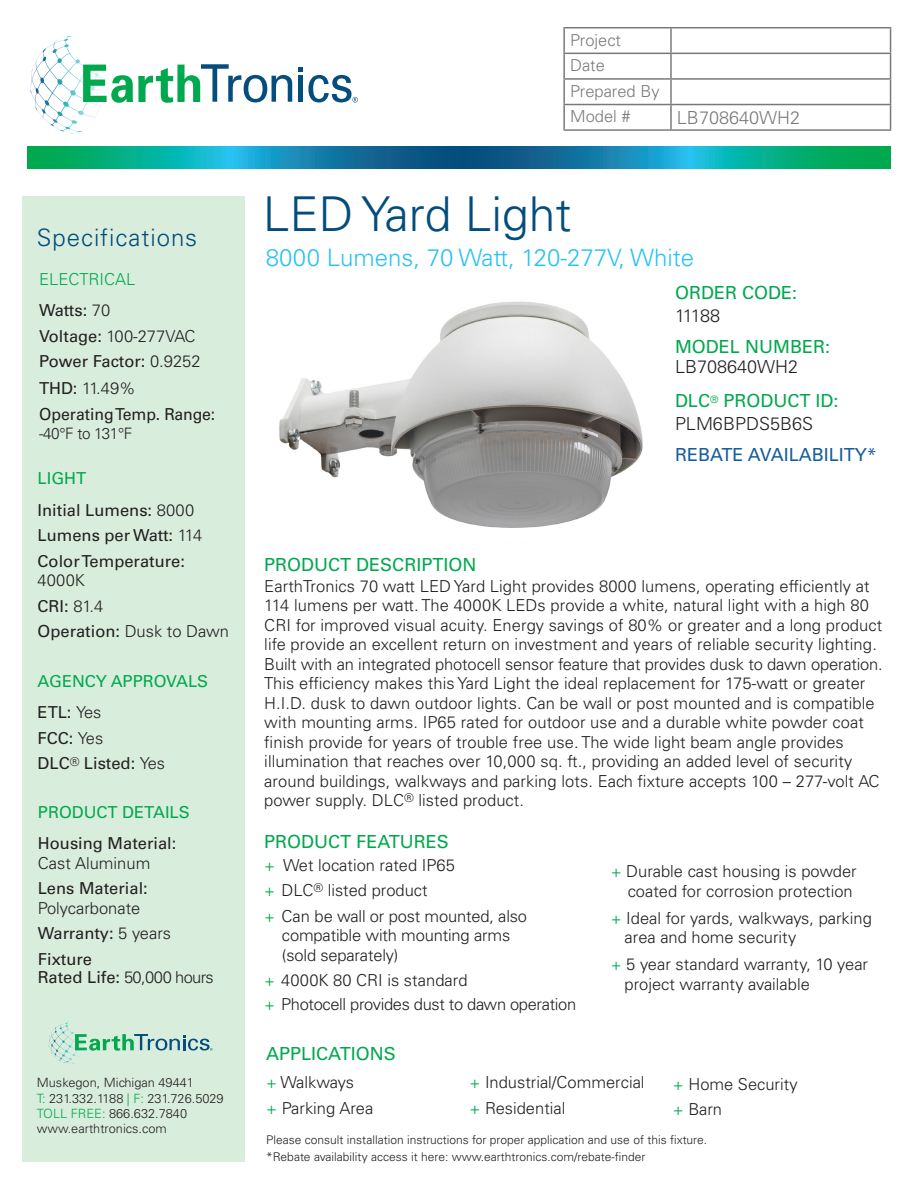
<style>
.page{position:relative;width:918px;height:1188px;background:#fff}
.page>*{position:absolute;margin:0;border:0;box-sizing:border-box;transform-origin:0 0}
.t1{font:300 48px "Univers LT Std";color:#034d7c}
.t2{font:300 24px "Univers LT Std";color:#27c3f3}
.t3{font:300 24px "Univers LT Std";letter-spacing:.04em;color:#034d7c}
.t4{font:18px "Univers LT Std";color:#00a84e}
.t5{font:300 18px "Univers LT Std";color:#231f20}
.t6{font:18px "Univers LT Std";color:#175d9e}
.t7{font:300 16.5px/19.5px "Univers LT Std";letter-spacing:.005em;color:#231f20}
.t8{font:16.5px/31.5px "Univers LT Std";color:#231f20}
.t9{font:300 16.5px "Univers LT Std";letter-spacing:-.02em;color:#231f20}
.t10{font:16.5px/31.5px "Univers LT Std";color:#00a84e}
.t11{font:300 16.5px "Univers LT Std";letter-spacing:-.04em;color:#231f20}
.t12{font:300 16.5px/31.5px "Univers LT Std";color:#00a84e}
.t13{font:300 15.75px "Univers LT Std";letter-spacing:-.02em;color:#231f20}
.t14{font:300 12.75px/15.3px "Univers LT Std";color:#231f20}
.t15{font:300 12px "Univers LT Std";color:#231f20}
.s1{font-weight:400;color:#231f20}
.s2{color:#231f20}
.s3{font-weight:400}
.s4{font-weight:300}
.s5{color:#00a84e}
.s6{font-weight:300;color:#231f20}
</style>
<div class="page">
<div style="left:22px;top:197px;width:223px;height:965px;background:#d9eddd"></div>
<svg style="left:27px;top:146px;width:864px;height:22px;background:#0d9298"></svg>
<svg style="left:49px;top:1022px;width:19px;height:23px"></svg>
<svg style="left:75px;top:1034px;width:138px;height:17px"></svg>
<svg style="left:31px;top:36px;width:39px;height:53px"></svg>
<svg style="left:83px;top:64px;width:209px;height:39px"></svg>
<svg style="left:298px;top:67px;width:60px;height:36px"></svg>
<hr style="left:563px;top:27px;width:108px;height:2px;background:#231f20">
<hr style="left:563px;top:28px;width:2px;height:25px;background:#231f20">
<hr style="left:671px;top:27px;width:220px;height:2px;background:#231f20">
<hr style="left:670px;top:28px;width:2px;height:25px;background:#231f20">
<hr style="left:563px;top:53px;width:108px;height:1px;background:#231f20">
<hr style="left:563px;top:54px;width:2px;height:24px;background:#231f20">
<hr style="left:671px;top:53px;width:220px;height:1px;background:#231f20">
<hr style="left:670px;top:54px;width:2px;height:24px;background:#231f20">
<hr style="left:563px;top:78px;width:108px;height:2px;background:#231f20">
<hr style="left:563px;top:80px;width:2px;height:24px;background:#231f20">
<hr style="left:671px;top:78px;width:220px;height:2px;background:#231f20">
<hr style="left:670px;top:80px;width:2px;height:24px;background:#231f20">
<hr style="left:563px;top:104px;width:108px;height:1px;background:#231f20">
<hr style="left:563px;top:105px;width:2px;height:24px;background:#231f20">
<hr style="left:671px;top:104px;width:220px;height:1px;background:#231f20">
<hr style="left:670px;top:105px;width:2px;height:24px;background:#231f20">
<svg style="left:890px;top:28px;width:1px;height:101px"></svg>
<hr style="left:563px;top:129px;width:108px;height:2px;background:#231f20">
<hr style="left:671px;top:129px;width:220px;height:2px;background:#231f20">
<img style="left:279px;top:301px;width:364px;height:227px">
<p class="t3" style="left:37px;top:223px;width:162px">Specifications</p>
<p class="t12" style="left:39px;top:263px;width:98px">ELECTRICAL<br><span class="s1">Watts:</span> <span class="s2">70</span></p>
<p class="t7" style="left:39px;top:326px;width:158px"><span class="s3">Voltage:</span> 100-277VAC</p>
<p class="t8" style="left:39px;top:346px;width:163px">Power Factor: <span class="s4">0.9252</span></p>
<p class="t8" style="left:39px;top:376px;width:178px;line-height:25.5px">THD: <span class="s4">11.49%<br></span>Operating Temp. Range:</p>
<p class="t13" style="left:39px;top:424px;width:95px">-40°F to 131°F</p>
<p class="t8" style="left:38px;top:463px;width:158px"><span class="s5">LIGHT<br></span>Initial Lumens: <span class="s4">8000</span></p>
<p class="t8" style="left:38px;top:520px;width:166px">Lumens per Watt: <span class="s4">114</span></p>
<p class="t8" style="left:38px;top:545px;width:149px">Color Temperature:</p>
<p class="t7" style="left:38px;top:571px;width:49px">4000K</p>
<p class="t8" style="left:38px;top:590px;width:67px">CRI: <span class="s4">81.4</span></p>
<p class="t8" style="left:38px;top:616px;width:193px">Operation: <span class="s4">Dusk to Dawn</span></p>
<p class="t10" style="left:38px;top:665px;width:172px">AGENCY APPROVALS<br><span class="s2">ETL:</span> <span class="s6">Yes</span></p>
<p class="t8" style="left:38px;top:722px;width:67px">FCC: <span class="s4">Yes</span></p>
<p class="t8" style="left:38px;top:748px;width:129px">DLC<sup>®</sup> Listed: <span class="s4">Yes</span></p>
<p class="t8" style="left:38px;top:796px;width:153px"><span class="s5">PRODUCT DETAILS<br></span>Housing Material:</p>
<p class="t7" style="left:38px;top:853px;width:114px">Cast Aluminum</p>
<p class="t8" style="left:38px;top:873px;width:111px">Lens Material:</p>
<p class="t7" style="left:38px;top:895px;width:135px;line-height:25.5px">Polycarbonate<br><span class="s3">Warranty:</span> 5 years</p>
<p class="t8" style="left:38px;top:943px;width:56px">Fixture</p>
<p class="t11" style="left:38px;top:967px;width:177px"><span class="s3">Rated Life:</span> 50,000 hours</p>
<p class="t14" style="left:37px;top:1075px;width:188px">Muskegon, Michigan 49441<br><span class="s5">T:</span> 231.332.1188 <span class="s5">| F:</span> 231.726.5029<br><span class="s5">TOLL FREE:</span> 866.632.7840 www.earthtronics.com</p>
<p class="t7" style="left:570px;top:27px;width:91px;line-height:25.7px">Project<br>Date<br>Prepared By<br>Model #</p>
<p class="t5" style="left:677px;top:106px;width:125px">LB708640WH2</p>
<p class="t1" style="left:263px;top:185px;width:310px">LED Yard Light</p>
<p class="t2" style="left:266px;top:243px;width:430px">8000 Lumens, 70 Watt, 120-277V, White</p>
<p class="t4" style="left:675px;top:282px;width:124px">ORDER CODE:</p>
<p class="t5" style="left:675px;top:305px;width:47px">11188</p>
<p class="t4" style="left:675px;top:336px;width:157px">MODEL NUMBER:</p>
<p class="t5" style="left:675px;top:356px;width:125px">LB708640WH2</p>
<p class="t4" style="left:675px;top:390px;width:165px">DLC<sup>®</sup> PRODUCT ID:</p>
<p class="t5" style="left:675px;top:413px;width:140px">PLM6BPDS5B6S</p>
<p class="t6" style="left:675px;top:444px;width:203px">REBATE AVAILABILITY*</p>
<p class="t4" style="left:264px;top:554px;width:214px">PRODUCT DESCRIPTION</p>
<p class="t7" style="left:264px;top:576px;width:620px">EarthTronics 70 watt LED Yard Light provides 8000 lumens, operating efficiently at 114 lumens per watt. The 4000K LEDs provide a white, natural light with a high 80<br>CRI for improved visual acuity. Energy savings of 80% or greater and a long product life provide an excellent return on investment and years of reliable security lighting.<br>Built with an integrated photocell sensor feature that provides dusk to dawn operation.<br>This efficiency makes this Yard Light the ideal replacement for 175-watt or greater H.I.D. dusk to dawn outdoor lights. Can be wall or post mounted and is compatible with mounting arms. IP65 rated for outdoor use and a durable white powder coat finish provide for years of trouble free use. The wide light beam angle provides</p>
<p class="t7" style="left:264px;top:752px;width:617px">illumination that reaches over 10,000 sq. ft., providing an added level of security around buildings, walkways and parking lots. Each fixture accepts 100 – 277-volt AC power supply. DLC<sup>®</sup> listed product.</p>
<p class="t4" style="left:264px;top:831px;width:186px">PRODUCT FEATURES</p>
<p class="t7" style="left:264px;top:855px;width:192px"><span class="s5">+</span> Wet location rated IP65</p>
<p class="t7" style="left:264px;top:881px;width:165px"><span class="s5">+</span> DLC<sup>®</sup> listed product</p>
<p class="t7" style="left:282px;top:906px;width:247px;text-indent:-18px"><span class="s5">+</span> Can be wall or post mounted, also compatible with mounting arms (sold separately)</p>
<p class="t7" style="left:264px;top:971px;width:205px"><span class="s5">+</span> 4000K 80 CRI is standard</p>
<p class="t9" style="left:264px;top:994px;width:313px"><span class="s5">+</span> Photocell provides dust to dawn operation</p>
<p class="t7" style="left:611px;top:862px;width:247px;text-align:right"><span class="s5">+</span> Durable cast housing is powder coated for corrosion protection</p>
<p class="t7" style="left:625px;top:908px;width:249px;text-indent:-14px"><span class="s5">+</span> Ideal for yards, walkways, parking area and home security</p>
<p class="t7" style="left:625px;top:955px;width:245px;text-indent:-14px"><span class="s5">+</span> 5 year standard warranty, 10 year project warranty available</p>
<p class="t4" style="left:266px;top:1043px;width:131px">APPLICATIONS</p>
<p class="t7" style="left:266px;top:1070px;width:109px;line-height:25.5px"><span class="s5">+</span> Walkways<br><span class="s5">+</span> Parking Area</p>
<p class="t7" style="left:470px;top:1070px;width:176px;line-height:25.5px"><span class="s5">+</span> Industrial/Commercial <span class="s5">+</span> Residential</p>
<p class="t7" style="left:673px;top:1071px;width:126px;line-height:25.5px"><span class="s5">+</span> Home Security <span class="s5">+</span> Barn</p>
<p class="t15" style="left:266px;top:1133px;width:442px">Please consult installation instructions for proper application and use of this fixture.</p>
<p class="t15" style="left:266px;top:1149px;width:381px">*Rebate availability access it here: www.earthtronics.com/rebate-finder</p>
</div>
